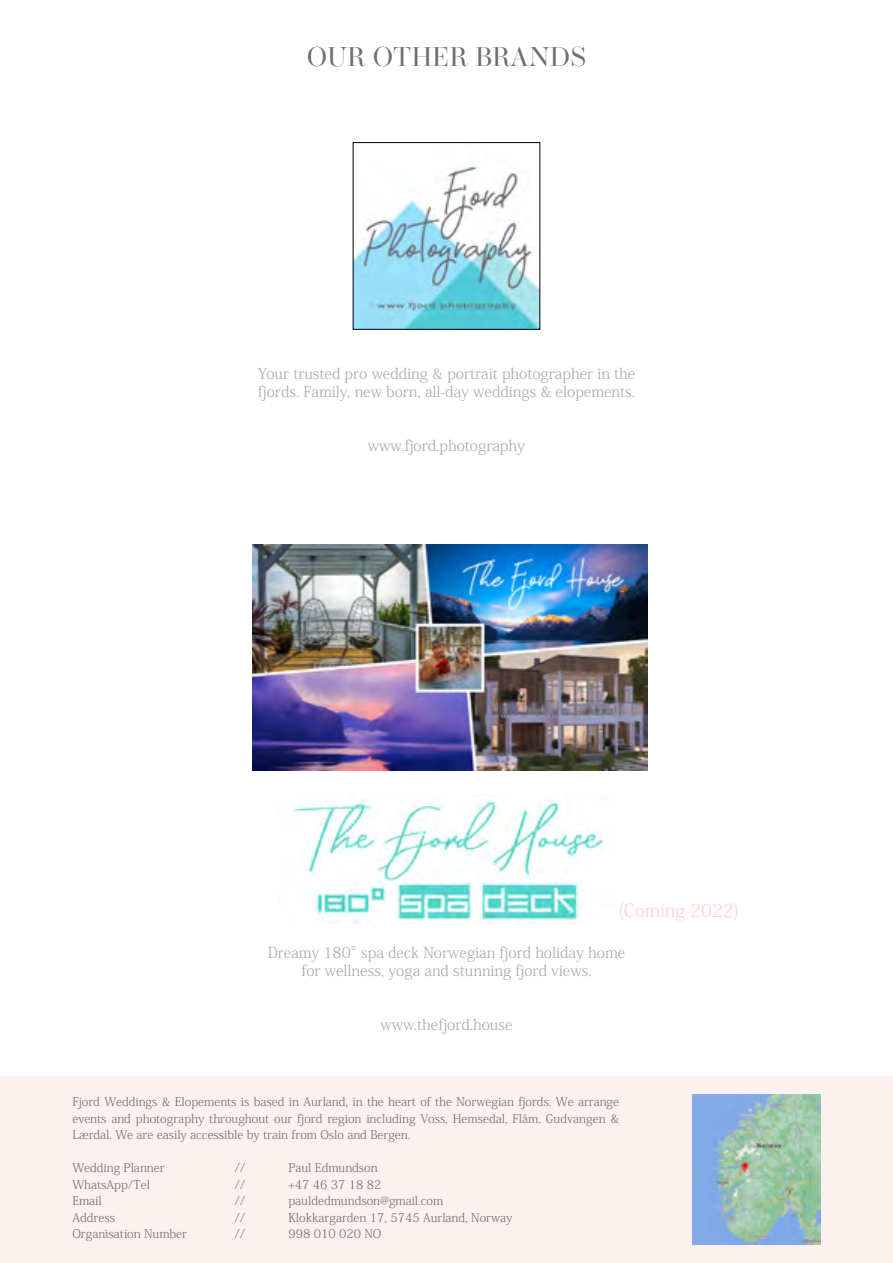
<style>
.page{position:relative;width:893px;height:1263px;background:#fff}
.page>*{position:absolute;margin:0;border:0;box-sizing:border-box;transform-origin:0 0}
.t1{font:27px "Operetta 18";color:#6d6e71}
.t2{font:300 18px "Koz Min Pro";color:#fbd1cc}
.t3{font:300 15px/18px "Koz Min Pro";color:#a7a9ac;text-align:center}
.t4{font:300 12px/16.5px "Koz Min Pro";color:#6d6e71;text-align:justify}
</style>
<div class="page">
<div style="left:0;top:1076px;width:893px;height:187px;background:#fdf1ef"></div>
<img style="left:692px;top:1094px;width:128px;height:151px">
<img style="left:355px;top:166px;width:183px;height:161px">
<img style="left:292px;top:795px;width:312px;height:129px">
<img style="left:252px;top:544px;width:395px;height:226px">
<h1 class="t1" style="left:307px;top:41px;width:281px">OUR OTHER BRANDS</h1>
<p class="t3" style="left:258px;top:364px;width:379px;text-align:left">Your trusted pro wedding &amp; portrait photographer in the fjords. Family, new born, all-day weddings &amp; elopements.</p>
<p class="t3" style="left:368px;top:436px;width:159px">www.fjord.photography</p>
<h2 class="t2" style="left:618px;top:898px;width:123px">(Coming 2022)</h2>
<p class="t3" style="left:268px;top:943px;width:359px">Dreamy 180°spa deck Norwegian fjord holiday home for wellness, yoga and stunning fjord views.</p>
<p class="t3" style="left:380px;top:1015px;width:134px">www.thefjord.house</p>
<p class="t4" style="left:72px;top:1093px;width:548px">Fjord Weddings &amp; Elopements is based in Aurland, in the heart of the Norwegian fjords. We arrange events and photography throughout our fjord region including Voss, Hemsedal, Flåm, Gudvangen &amp; Lærdal. We are easily accessible by train from Oslo and Bergen.</p>
<p class="t4" style="left:72px;top:1159px;width:94px">Wedding Planner</p>
<p class="t4" style="left:234px;top:1159px;width:13px">//</p>
<p class="t4" style="left:288px;top:1159px;width:91px">Paul Edmundson</p>
<p class="t4" style="left:72px;top:1176px;width:79px">WhatsApp/Tel</p>
<p class="t4" style="left:234px;top:1176px;width:13px">//</p>
<p class="t4" style="left:288px;top:1176px;width:95px">+47 46 37 18 82</p>
<p class="t4" style="left:72px;top:1192px;width:31px">Email</p>
<p class="t4" style="left:234px;top:1192px;width:13px">//</p>
<p class="t4" style="left:288px;top:1192px;width:156px">pauldedmundson@gmail.com</p>
<p class="t4" style="left:72px;top:1209px;width:44px">Address</p>
<p class="t4" style="left:234px;top:1209px;width:13px">//</p>
<p class="t4" style="left:288px;top:1209px;width:226px">Klokkargarden 17, 5745 Aurland, Norway</p>
<p class="t4" style="left:72px;top:1225px;width:116px">Organisation Number</p>
<p class="t4" style="left:234px;top:1225px;width:13px">//</p>
<p class="t4" style="left:288px;top:1225px;width:95px">998 010 020 NO</p>
</div>
